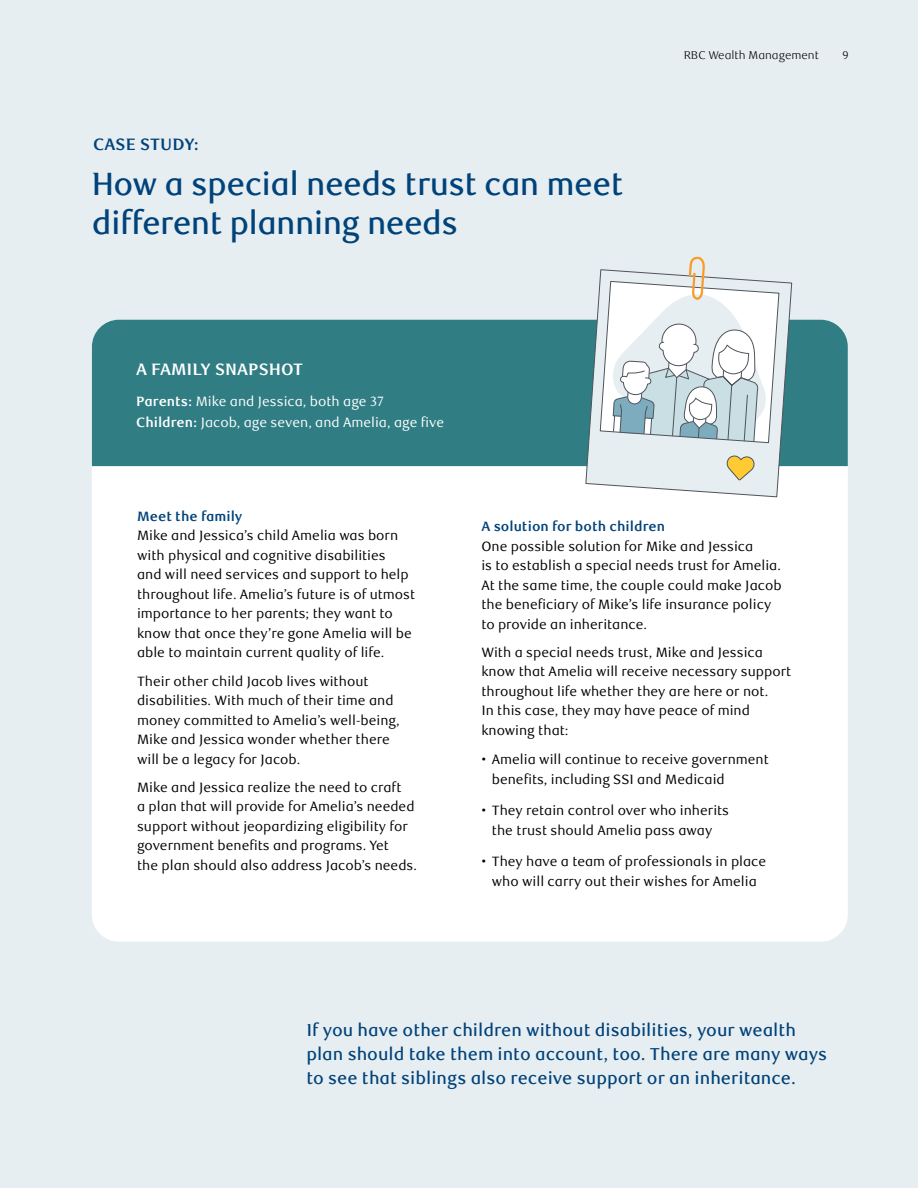
<style>
.page{position:relative;width:918px;height:1188px;background:#e7eef1}
.page>*{position:absolute;margin:0;border:0;box-sizing:border-box;transform-origin:0 0}
.Page_title_21_5_26__H2{font:500 32.25px/39px "RBC Display";color:#00427a}
.Large_pull_quote_11_5_16__P{font:500 17.25px/24px "RBC Text";color:#00427a}
.Family_Snapshot__AC_white__H3{font:700 16.5px "RBC Text";color:#fff}
.Case_study_title__H2{font:700 16.5px "RBC Text";color:#00427a}
.Body_9_13__P{font:13.5px/19.5px "RBC Text";color:#000}
.RBC_LND_body_9pt_bullet__P{font:13.5px/19.5px "RBC Text";color:#000;text-align:center}
.Case_study_body_white__P{font:13.5px/21px "RBC Text";color:#fff}
.RBC_subhead_9pt{font:700 13.5px "RBC Text";color:#00427a}
.t1{font:300 11.25px "RBC Text";color:#000}
.s1{font-weight:700}
</style>
<div class="page">
<div style="left:92px;top:320px;width:756px;height:622px;background:#fff;border-radius:27px"></div>
<div style="left:92px;top:320px;width:756px;height:146px;background:#307d84"></div>
<svg style="left:585px;top:275px;width:207px;height:222px"></svg>
<svg style="left:600px;top:256px;width:179px;height:225px"></svg>
<h2 class="Case_study_title__H2" style="left:93px;top:135px;width:107px">CASE STUDY:</h2>
<h2 class="Page_title_21_5_26__H2" style="left:92px;top:165px;width:532px">How a special needs trust can meet different planning needs</h2>
<h3 class="Family_Snapshot__AC_white__H3" style="left:136px;top:359px;width:169px">A FAMILY SNAPSHOT</h3>
<p class="Case_study_body_white__P" style="left:136px;top:391px;width:309px"><span class="s1">Parents:</span> Mike and Jessica, both age 37<br><span class="s1">Children:</span> Jacob, age seven, and Amelia, age five</p>
<p class="t1" style="left:684px;top:48px;width:137px">RBC Wealth Management</p>
<p class="t1" style="left:843px;top:48px;width:8px">9</p>
<p class="RBC_subhead_9pt" style="left:137px;top:508px;width:107px">Meet the family</p>
<p class="Body_9_13__P" style="left:137px;top:526px;width:280px">Mike and Jessica’s child Amelia was born with physical and cognitive disabilities<br>and will need services and support to help throughout life. Amelia’s future is of utmost importance to her parents; they want to know that once they’re gone Amelia will be able to maintain current quality of life.</p>
<p class="Body_9_13__P" style="left:137px;top:671px;width:264px">Their other child Jacob lives without disabilities. With much of their time and money committed to Amelia’s well-being, Mike and Jessica wonder whether there will be a legacy for Jacob.</p>
<p class="Body_9_13__P" style="left:137px;top:778px;width:281px">Mike and Jessica realize the need to craft<br>a plan that will provide for Amelia’s needed support without jeopardizing eligibility for government benefits and programs. Yet<br>the plan should also address Jacob’s needs.</p>
<p class="RBC_subhead_9pt" style="left:481px;top:519px;width:185px">A solution for both children</p>
<p class="Body_9_13__P" style="left:481px;top:537px;width:302px">One possible solution for Mike and Jessica<br>is to establish a special needs trust for Amelia.<br>At the same time, the couple could make Jacob the beneficiary of Mike’s life insurance policy to provide an inheritance.</p>
<p class="Body_9_13__P" style="left:481px;top:643px;width:311px">With a special needs trust, Mike and Jessica know that Amelia will receive necessary support throughout life whether they are here or not.<br>In this case, they may have peace of mind knowing that:</p>
<p class="RBC_LND_body_9pt_bullet__P" style="left:492px;top:750px;width:278px;text-align:left;text-indent:-10px">• Amelia will continue to receive government benefits, including SSI and Medicaid</p>
<p class="RBC_LND_body_9pt_bullet__P" style="left:481px;top:801px;width:249px">• They retain control over who inherits the trust should Amelia pass away</p>
<p class="RBC_LND_body_9pt_bullet__P" style="left:481px;top:852px;width:286px">• They have a team of professionals in place who will carry out their wishes for Amelia</p>
<p class="Large_pull_quote_11_5_16__P" style="left:306px;top:1019px;width:522px">If you have other children without disabilities, your wealth plan should take them into account, too. There are many ways to see that siblings also receive support or an inheritance.</p>
</div>
